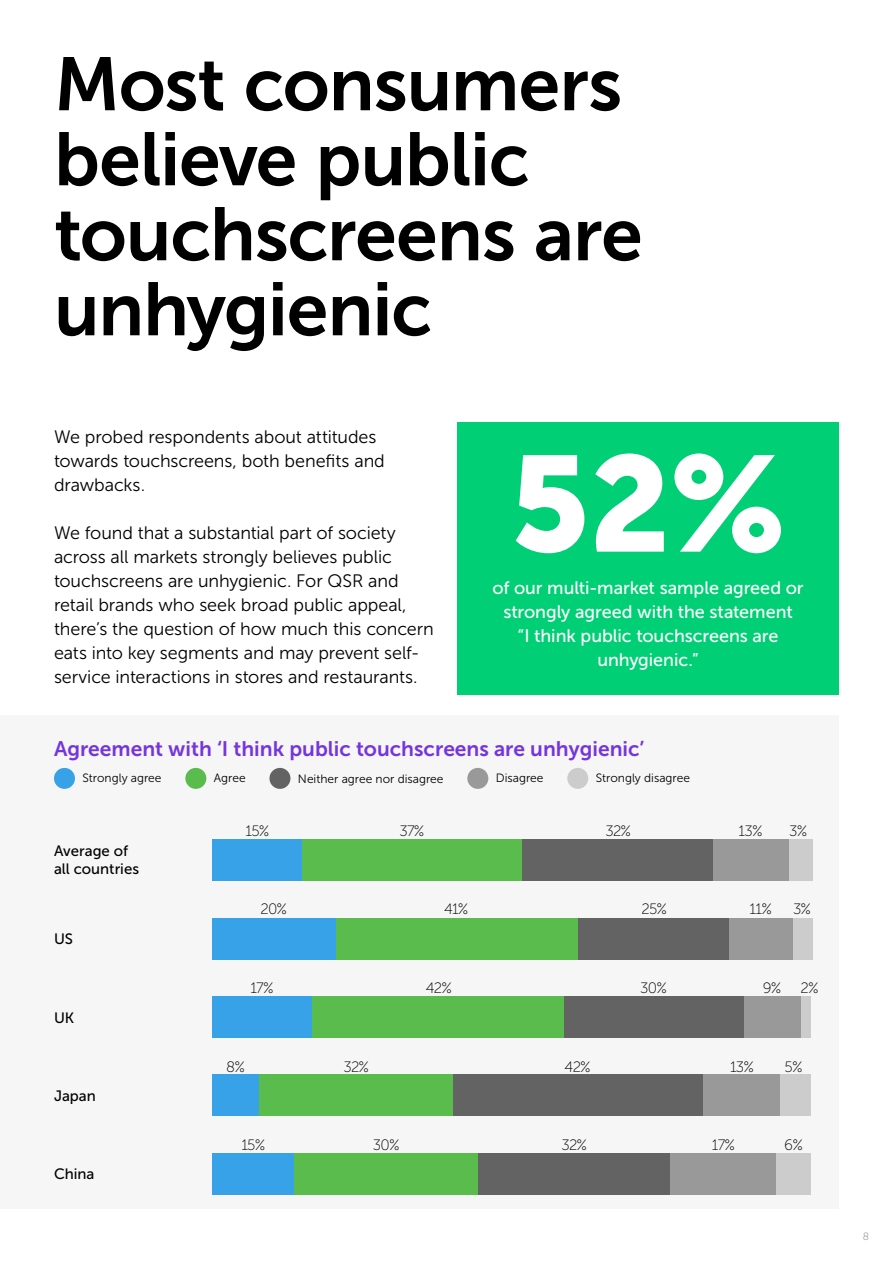
<style>
.page{position:relative;width:893px;height:1263px;background:#fff}
.page>*{position:absolute;margin:0;border:0;box-sizing:border-box;transform-origin:0 0}
.t1{font:135px "Museo Sans 900";color:#fff}
.t2{font:75px/75px "Museo Sans 700";letter-spacing:-.015em;color:#000}
.t3{font:21px "Museo Sans 700";color:#7535de}
.t4{font:18px/24px "Museo Sans 300";letter-spacing:-.005em;color:#000}
.t5{font:18px/24px "Museo Sans 500";letter-spacing:-.005em;color:#fff;text-align:center}
.t6{font:15px "Museo Sans 100";letter-spacing:-.05em;color:#000}
.t7{font:15px/18px "Museo Sans 500";color:#000}
.t8{font:12px "Museo Sans 300";color:#000}
.t9{font:10.5px "Museo Sans 100";color:#808080}
</style>
<div class="page">
<div style="left:457px;top:422px;width:382px;height:272px;background:#00cf75"></div>
<div style="left:0;top:716px;width:839px;height:493px;background:#f6f6f6"></div>
<div style="left:54px;top:768px;width:21px;height:21px;background:#37a2e7;border-radius:50%"></div>
<div style="left:185px;top:768px;width:21px;height:21px;background:#5abc4d;border-radius:50%"></div>
<div style="left:269px;top:768px;width:21px;height:21px;background:#646363;border-radius:50%"></div>
<div style="left:467px;top:768px;width:21px;height:21px;background:#999;border-radius:50%"></div>
<div style="left:567px;top:768px;width:21px;height:21px;background:#ccc;border-radius:50%"></div>
<svg style="left:212px;top:1153px;width:599px;height:41px;background:#6a967e"></svg>
<svg style="left:212px;top:1075px;width:599px;height:41px;background:#699172"></svg>
<svg style="left:212px;top:997px;width:599px;height:41px;background:#5f9976"></svg>
<svg style="left:212px;top:918px;width:600px;height:41px;background:#5e9c7e"></svg>
<svg style="left:212px;top:839px;width:600px;height:41px;background:#639778"></svg>
<h2 class="t2" style="left:54px;top:47px;width:590px">Most consumers believe public touchscreens are unhygienic</h2>
<p class="t4" style="left:54px;top:425px;width:332px">We probed respondents about attitudes towards touchscreens, both benefits and drawbacks.</p>
<p class="t4" style="left:54px;top:521px;width:381px">We found that a substantial part of society across all markets strongly believes public touchscreens are unhygienic. For QSR and retail brands who seek broad public appeal, there’s the question of how much this concern eats into key segments and may prevent self&shy;service interactions in stores and restaurants.</p>
<h1 class="t1" style="left:511px;top:428px;width:276px">52%</h1>
<p class="t5" style="left:492px;top:575px;width:313px">of our multi-market sample agreed or</p>
<p class="t5" style="left:503px;top:599px;width:291px">strongly agreed with the statement “I think public touchscreens are unhygienic.”</p>
<p class="t3" style="left:54px;top:737px;width:592px">Agreement with ‘I think public touchscreens are unhygienic’</p>
<p class="t8" style="left:82px;top:771px;width:81px">Strongly agree</p>
<p class="t8" style="left:214px;top:771px;width:33px">Agree</p>
<p class="t8" style="left:298px;top:772px;width:147px">Neither agree nor disagree</p>
<p class="t8" style="left:496px;top:771px;width:49px">Disagree</p>
<p class="t8" style="left:596px;top:771px;width:96px">Strongly disagree</p>
<p class="t7" style="left:54px;top:842px;width:87px">Average of all countries</p>
<p class="t7" style="left:54px;top:930px;width:21px">US</p>
<p class="t7" style="left:54px;top:1009px;width:22px">UK</p>
<p class="t7" style="left:54px;top:1087px;width:43px">Japan</p>
<p class="t7" style="left:54px;top:1165px;width:42px">China</p>
<p class="t6" style="left:245px;top:823px;width:25px">15%</p>
<p class="t6" style="left:399px;top:823px;width:26px">37%</p>
<p class="t6" style="left:605px;top:823px;width:27px">32%</p>
<p class="t6" style="left:738px;top:823px;width:25px">13%</p>
<p class="t6" style="left:789px;top:823px;width:20px">3%</p>
<p class="t6" style="left:260px;top:901px;width:28px">20%</p>
<p class="t6" style="left:444px;top:901px;width:26px">41%</p>
<p class="t6" style="left:641px;top:901px;width:27px">25%</p>
<p class="t6" style="left:750px;top:901px;width:24px">11%</p>
<p class="t6" style="left:793px;top:901px;width:20px">3%</p>
<p class="t6" style="left:250px;top:980px;width:25px">17%</p>
<p class="t6" style="left:426px;top:980px;width:28px">42%</p>
<p class="t6" style="left:640px;top:980px;width:28px">30%</p>
<p class="t6" style="left:763px;top:980px;width:20px">9%</p>
<p class="t6" style="left:800px;top:980px;width:20px">2%</p>
<p class="t6" style="left:226px;top:1058px;width:20px">8%</p>
<p class="t6" style="left:343px;top:1058px;width:27px">32%</p>
<p class="t6" style="left:565px;top:1058px;width:28px">42%</p>
<p class="t6" style="left:730px;top:1058px;width:26px">13%</p>
<p class="t6" style="left:784px;top:1059px;width:20px">5%</p>
<p class="t6" style="left:241px;top:1137px;width:25px">15%</p>
<p class="t6" style="left:373px;top:1137px;width:28px">30%</p>
<p class="t6" style="left:561px;top:1137px;width:27px">32%</p>
<p class="t6" style="left:712px;top:1137px;width:25px">17%</p>
<p class="t6" style="left:784px;top:1137px;width:20px">6%</p>
<p class="t9" style="left:863px;top:1231px;width:8px">8</p>
</div>
